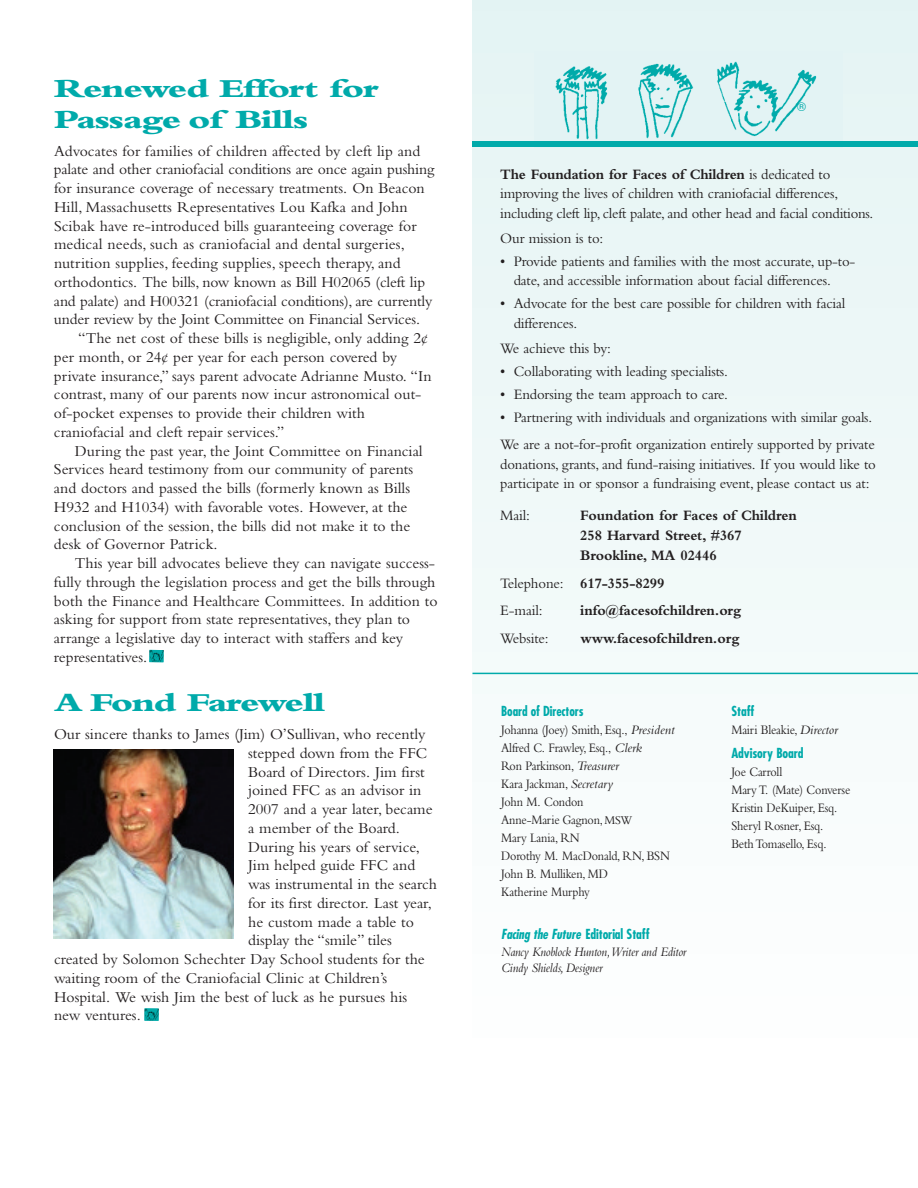
<style>
.page{position:relative;width:918px;height:1188px;background:#fff}
.page>*{position:absolute;margin:0;border:0;box-sizing:border-box;transform-origin:0 0}
.t1{font:800 27px/31.5px "Bembo";letter-spacing:-.045em;color:#0aa;scale:1.4 1}
.t2{font:15.75px "Bembo";color:#231f20}
.t3{font:15px/19.4px "Bembo";letter-spacing:-.01em;color:#231f20}
.t4{font:700 15px/20.1px "Bembo";letter-spacing:-.01em;color:#231f20}
.t5{font:13.5px/18px "Bembo";letter-spacing:-.015em;color:#231f20;scale:.9 1}
.t6{font:italic 13.5px/16.5px "Bembo";letter-spacing:-.015em;color:#231f20;scale:.89 1}
.t7{font:italic 700 condensed 13.5px "Futura";letter-spacing:-.01em;color:#0aa}
.t8{font:700 condensed 13.5px "Futura";letter-spacing:-.01em;color:#0aa}
.t9{font:700 condensed 13.5px "Futura";letter-spacing:-.01em;color:#0aa;scale:.95 1}
.t10{font:12px "Helvetica";color:#0aa}
.s1{font-weight:700}
.s2{font-style:italic}
.s3{font-size:12.3px}
.s4{font-style:normal}
</style>
<div class="page">
<div style="left:472px;top:0;width:446px;height:1052px;background:linear-gradient(to right,#f1f9f9,#f1f9f9)"></div>
<img style="left:534px;top:51px;width:308px;height:97px">
<div style="left:472px;top:141px;width:446px;height:5px;background:#0aa"></div>
<hr style="left:472px;top:673px;width:446px;height:1px;background:#0aa">
<img style="left:54px;top:750px;width:180px;height:188px">
<svg style="left:144px;top:1008px;width:1px;height:13px"></svg>
<img style="left:145px;top:1008px;width:14px;height:13px">
<img style="left:149px;top:650px;width:15px;height:12px">
<h1 class="t1" style="left:54px;top:75px;width:233px">Renewed Effort for<br>Passage of Bills</h1>
<p class="t2" style="left:54px;top:145px;width:368px">Advocates for families of children affected by cleft lip and</p>
<p class="t2" style="left:54px;top:164px;width:382px">palate and other craniofacial conditions are once again pushing</p>
<p class="t2" style="left:54px;top:183px;width:372px">for insurance coverage of necessary treatments. On Beacon</p>
<p class="t2" style="left:54px;top:202px;width:355px">Hill, Massachusetts Representatives Lou Kafka and John</p>
<p class="t2" style="left:54px;top:220px;width:364px">Scibak have re-introduced bills guaranteeing coverage for</p>
<p class="t2" style="left:54px;top:239px;width:352px">medical needs, such as craniofacial and dental surgeries,</p>
<p class="t2" style="left:54px;top:258px;width:348px">nutrition supplies, feeding supplies, speech therapy, and</p>
<p class="t2" style="left:54px;top:277px;width:373px">orthodontics. The bills, now known as Bill H02065 (cleft lip</p>
<p class="t2" style="left:54px;top:295px;width:380px">and palate) and H00321 (craniofacial conditions), are currently</p>
<p class="t2" style="left:54px;top:314px;width:368px">under review by the Joint Committee on Financial Services.</p>
<p class="t2" style="left:78px;top:333px;width:351px">“The net cost of these bills is negligible, only adding 2¢</p>
<p class="t2" style="left:54px;top:352px;width:345px">per month, or 24¢ per year for each person covered by</p>
<p class="t2" style="left:54px;top:370px;width:379px">private insurance,” says parent advocate Adrianne Musto. “In</p>
<p class="t2" style="left:54px;top:389px;width:369px">contrast, many of our parents now incur astronomical out-</p>
<p class="t2" style="left:54px;top:408px;width:313px">of-pocket expenses to provide their children with</p>
<p class="t2" style="left:54px;top:427px;width:232px">craniofacial and cleft repair services.”</p>
<p class="t2" style="left:75px;top:445px;width:349px">During the past year, the Joint Committee on Financial</p>
<p class="t2" style="left:54px;top:464px;width:361px">Services heard testimony from our community of parents</p>
<p class="t2" style="left:54px;top:483px;width:358px">and doctors and passed the bills (formerly known as Bills</p>
<p class="t2" style="left:54px;top:502px;width:355px">H932 and H1034) with favorable votes. However, at the</p>
<p class="t2" style="left:54px;top:520px;width:358px">conclusion of the session, the bills did not make it to the</p>
<p class="t2" style="left:54px;top:539px;width:165px">desk of Governor Patrick.</p>
<p class="t2" style="left:75px;top:558px;width:362px">This year bill advocates believe they can navigate success-</p>
<p class="t2" style="left:54px;top:577px;width:383px">fully through the legislation process and get the bills through</p>
<p class="t2" style="left:54px;top:595px;width:385px">both the Finance and Healthcare Committees. In addition to</p>
<p class="t2" style="left:54px;top:614px;width:358px">asking for support from state representatives, they plan to</p>
<p class="t2" style="left:54px;top:633px;width:351px">arrange a legislative day to interact with staffers and key</p>
<p class="t2" style="left:54px;top:651px;width:95px">representatives.</p>
<h1 class="t1" style="left:54px;top:690px;width:195px">A Fond Farewell</h1>
<p class="t2" style="left:54px;top:729px;width:373px">Our sincere thanks to James (Jim) O’Sullivan, who recently</p>
<p class="t2" style="left:248px;top:748px;width:181px">stepped down from the FFC</p>
<p class="t2" style="left:248px;top:766px;width:178px">Board of Directors. Jim first</p>
<p class="t2" style="left:248px;top:785px;width:175px">joined FFC as an advisor in</p>
<p class="t2" style="left:248px;top:804px;width:186px">2007 and a year later, became</p>
<p class="t2" style="left:248px;top:823px;width:153px">a member of the Board.</p>
<p class="t2" style="left:248px;top:841px;width:173px">During his years of service,</p>
<p class="t2" style="left:248px;top:860px;width:169px">Jim helped guide FFC and</p>
<p class="t2" style="left:248px;top:879px;width:190px">was instrumental in the search</p>
<p class="t2" style="left:248px;top:897px;width:185px">for its first director. Last year,</p>
<p class="t2" style="left:248px;top:916px;width:167px">he custom made a table to</p>
<p class="t2" style="left:248px;top:935px;width:145px">display the “smile” tiles</p>
<p class="t2" style="left:54px;top:954px;width:372px">created by Solomon Schechter Day School students for the</p>
<p class="t2" style="left:54px;top:972px;width:335px">waiting room of the Craniofacial Clinic at Children’s</p>
<p class="t2" style="left:54px;top:991px;width:355px">Hospital. We wish Jim the best of luck as he pursues his</p>
<p class="t2" style="left:54px;top:1010px;width:88px">new ventures.</p>
<p class="t10" style="left:797px;top:101px;width:10px">®</p>
<p class="t3" style="left:500px;top:166px;width:375px"><span class="s1">The Foundation for Faces of Children</span> is dedicated to improving the lives of children with craniofacial differences, including cleft lip, cleft palate, and other head and facial conditions.</p>
<p class="t3" style="left:500px;top:230px;width:105px">Our mission is to:</p>
<p class="t3" style="left:514px;top:253px;width:343px;text-indent:-13px">• Provide patients and families with the most accurate, up-to&shy;date, and accessible information about facial differences.</p>
<p class="t3" style="left:514px;top:296px;width:333px;text-indent:-13px">• Advocate for the best care possible for children with facial differences.</p>
<p class="t3" style="left:500px;top:340px;width:112px">We achieve this by:</p>
<p class="t3" style="left:500px;top:363px;width:229px">• Collaborating with leading specialists.</p>
<p class="t3" style="left:500px;top:386px;width:229px">• Endorsing the team approach to care.</p>
<p class="t3" style="left:500px;top:406px;width:376px;line-height:26.8px">• Partnering with individuals and organizations with similar goals.<br>We are a not-for-profit organization entirely supported by private</p>
<p class="t3" style="left:500px;top:456px;width:377px">donations, grants, and fund-raising initiatives. If you would like to participate in or sponsor a fundraising event, please contact us at:</p>
<p class="t3" style="left:500px;top:507px;width:31px">Mail:</p>
<p class="t4" style="left:580px;top:507px;width:218px">Foundation for Faces of Children<br>258 Harvard Street, #367<br>Brookline, MA 02446</p>
<p class="t3" style="left:500px;top:571px;width:166px;line-height:27.6px">Telephone: <span class="s1">617-355-8299<br></span>E-mail:</p>
<p class="t4" style="left:580px;top:602px;width:163px">info@facesofchildren.org</p>
<p class="t3" style="left:500px;top:630px;width:50px">Website:</p>
<p class="t4" style="left:580px;top:630px;width:161px">www.facesofchildren.org</p>
<p class="t9" style="left:501px;top:705px;width:88px">Board of Directors</p>
<p class="t5" style="left:501px;top:722px;width:194px">Johanna (Joey) Smith, Esq., <span class="s2">President<br></span>Alfred C. Frawley, Esq., <span class="s2">Clerk<br></span>Ron Parkinson, <span class="s2">Treasurer<br></span>Kara Jackman, <span class="s2">Secretary<br></span>John M. Condon<br>Anne-Marie Gagnon, <span class="s3">MSW<br></span>Mary Lania, RN<br>Dorothy M. MacDonald, RN, BSN<br>John B. Mulliken, MD<br>Katherine Murphy</p>
<p class="t7" style="left:501px;top:928px;width:150px">Facing the Future <span class="s4">Editorial Staff</span></p>
<p class="t6" style="left:501px;top:945px;width:209px">Nancy Knoblock Hunton,Writer and Editor<br>Cindy Shields, Designer</p>
<p class="t8" style="left:731px;top:705px;width:25px">Staff</p>
<p class="t5" style="left:731px;top:722px;width:120px">Mairi Bleakie, <span class="s2">Director</span></p>
<p class="t8" style="left:731px;top:747px;width:74px">Advisory Board</p>
<p class="t5" style="left:731px;top:764px;width:134px">Joe Carroll<br>Mary T. (Mate) Converse<br>Kristin DeKuiper, Esq.<br>Sheryl Rosner, Esq.<br>Beth Tomasello, Esq.</p>
</div>
